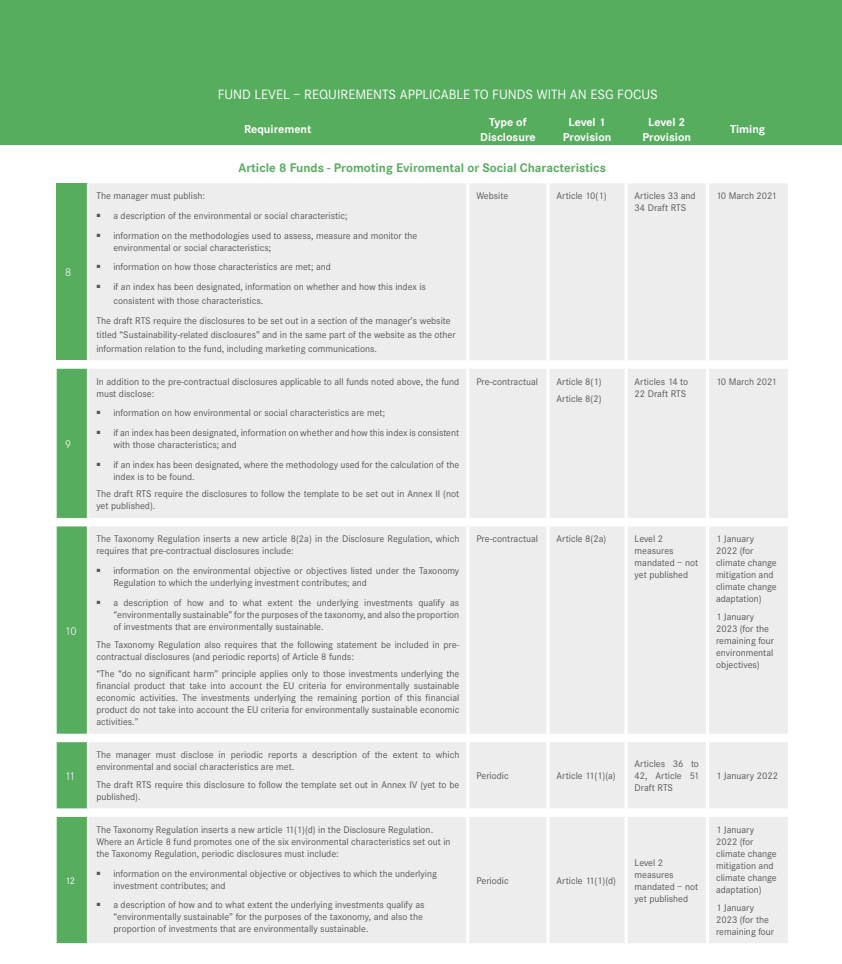
<style>
.page{position:relative;width:842px;height:964px;background:#fff}
.page>*{position:absolute;margin:0;border:0;box-sizing:border-box;transform-origin:0 0}
.t1{font:14px "Corporate S";color:#fff}
.t2{font:700 13px "Corporate S";color:#56ad5e}
.t3{font:700 12px/14.4px "Corporate S";color:#fff;text-align:center}
.t4{font:300 12px "Corporate S";color:#fff}
.t5{font:10px/12px "Corporate S";color:#575756}
.t6{font:10px "Corporate S";color:#fff}
</style>
<div class="page">
<div style="left:0;top:0;width:842px;height:145px;background:#56ad5e"></div>
<div style="left:57px;top:183px;width:31px;height:177px;background:#56ad5e"></div>
<div style="left:89px;top:183px;width:699px;height:760px;background:#ededed"></div>
<hr style="left:87px;top:183px;width:2px;height:177px;background:#fff">
<svg style="left:57px;top:368px;width:31px;height:575px;background:#5eb166"></svg>
<svg style="left:547px;top:734px;width:3px;height:8px"></svg>
<svg style="left:625px;top:734px;width:3px;height:8px"></svg>
<svg style="left:706px;top:734px;width:3px;height:8px"></svg>
<hr style="left:547px;top:742px;width:3px;height:66px;background:#fff">
<hr style="left:625px;top:742px;width:3px;height:66px;background:#fff">
<hr style="left:706px;top:742px;width:3px;height:66px;background:#fff">
<svg style="left:547px;top:808px;width:3px;height:9px"></svg>
<svg style="left:625px;top:808px;width:3px;height:9px"></svg>
<svg style="left:706px;top:808px;width:3px;height:9px"></svg>
<hr style="left:547px;top:817px;width:3px;height:126px;background:#fff">
<hr style="left:625px;top:817px;width:3px;height:126px;background:#fff">
<hr style="left:706px;top:817px;width:3px;height:126px;background:#fff">
<hr style="left:547px;top:183px;width:3px;height:177px;background:#fff">
<hr style="left:625px;top:183px;width:3px;height:177px;background:#fff">
<hr style="left:706px;top:183px;width:3px;height:177px;background:#fff">
<hr style="left:466px;top:183px;width:3px;height:177px;background:#fff">
<svg style="left:466px;top:360px;width:3px;height:9px"></svg>
<svg style="left:466px;top:734px;width:3px;height:8px"></svg>
<hr style="left:466px;top:742px;width:3px;height:66px;background:#fff">
<svg style="left:466px;top:808px;width:3px;height:9px"></svg>
<hr style="left:466px;top:817px;width:3px;height:126px;background:#fff">
<hr style="left:466px;top:369px;width:3px;height:149px;background:#fff">
<hr style="left:547px;top:369px;width:3px;height:149px;background:#fff">
<hr style="left:625px;top:369px;width:3px;height:149px;background:#fff">
<hr style="left:706px;top:369px;width:3px;height:149px;background:#fff">
<hr style="left:466px;top:526px;width:3px;height:208px;background:#fff">
<hr style="left:547px;top:526px;width:3px;height:208px;background:#fff">
<hr style="left:625px;top:526px;width:3px;height:208px;background:#fff">
<hr style="left:706px;top:526px;width:3px;height:208px;background:#fff">
<hr style="left:87px;top:369px;width:2px;height:149px;background:#fff">
<hr style="left:87px;top:526px;width:2px;height:208px;background:#fff">
<hr style="left:87px;top:742px;width:2px;height:66px;background:#fff">
<hr style="left:87px;top:817px;width:2px;height:126px;background:#fff">
<p class="t4" style="left:65px;top:266px;width:8px">8</p>
<p class="t4" style="left:65px;top:437px;width:8px">9</p>
<p class="t4" style="left:65px;top:624px;width:13px">10</p>
<p class="t4" style="left:65px;top:769px;width:12px">11</p>
<p class="t6" style="left:65px;top:875px;width:12px">12</p>
<h1 class="t1" style="left:218px;top:86px;width:442px">FUND LEVEL – REQUIREMENTS APPLICABLE TO FUNDS WITH AN ESG FOCUS</h1>
<p class="t3" style="left:244px;top:122px;width:69px">Requirement</p>
<p class="t3" style="left:480px;top:115px;width:57px">Type of<br>Disclosure</p>
<p class="t3" style="left:563px;top:115px;width:50px">Level 1<br>Provision</p>
<p class="t3" style="left:642px;top:115px;width:50px">Level 2<br>Provision</p>
<p class="t3" style="left:730px;top:122px;width:37px">Timing</p>
<h2 class="t2" style="left:239px;top:160px;width:369px">Article 8 Funds - Promoting Eviromental or Social Characteristics</h2>
<p class="t5" style="left:96px;top:190px;width:110px">The manager must publish:</p>
<p class="t5" style="left:96px;top:210px;width:253px"><sup>■</sup> a description of the environmental or social characteristic;</p>
<p class="t5" style="left:113px;top:229px;width:305px;text-indent:-17px"><sup>■</sup> information on the methodologies used to assess, measure and monitor the environmental or social characteristics;</p>
<p class="t5" style="left:96px;top:261px;width:236px"><sup>■</sup> information on how those characteristics are met; and</p>
<p class="t5" style="left:113px;top:280px;width:314px;line-height:14px;text-indent:-17px"><sup>■</sup> if an index has been designated, information on whether and how this index is consistent with those characteristics.</p>
<p class="t5" style="left:96px;top:313px;width:361px;line-height:14px">The draft RTS require the disclosures to be set out in a section of the manager’s website titled “Sustainability-related disclosures” and in the same part of the website as the other information relation to the fund, including marketing communications.</p>
<p class="t5" style="left:96px;top:376px;width:364px">In addition to the pre-contractual disclosures applicable to all funds noted above, the fund must disclose:</p>
<p class="t5" style="left:96px;top:407px;width:290px"><sup>■</sup> information on how environmental or social characteristics are met;</p>
<p class="t5" style="left:113px;top:427px;width:347px;text-indent:-17px"><sup>■</sup> if an index has been designated, information on whether and how this index is consistent with those characteristics; and</p>
<p class="t5" style="left:113px;top:459px;width:347px;text-indent:-17px"><sup>■</sup> if an index has been designated, where the methodology used for the calculation of the index is to be found.</p>
<p class="t5" style="left:96px;top:488px;width:364px">The draft RTS require the disclosures to follow the template to be set out in Annex II (not yet published).</p>
<p class="t5" style="left:96px;top:533px;width:364px">The Taxonomy Regulation inserts a new article 8(2a) in the Disclosure Regulation, which requires that pre-contractual disclosures include:</p>
<p class="t5" style="left:113px;top:565px;width:347px;text-indent:-17px"><sup>■</sup> information on the environmental objective or objectives listed under the Taxonomy<br>Regulation to which the underlying investment contributes; and</p>
<p class="t5" style="left:113px;top:597px;width:347px;text-align:justify;text-indent:-17px"><sup>■</sup> a description of how and to what extent the underlying investments qualify as “environmentally sustainable” for the purposes of the taxonomy, and also the proportion of investments that are environmentally sustainable.</p>
<p class="t5" style="left:96px;top:638px;width:364px">The Taxonomy Regulation also requires that the following statement be included in pre&shy;contractual disclosures (and periodic reports) of Article 8 funds:</p>
<p class="t5" style="left:96px;top:668px;width:364px;text-align:justify">“The “do no significant harm” principle applies only to those investments underlying the financial product that take into account the EU criteria for environmentally sustainable economic activities. The investments underlying the remaining portion of this financial product do not take into account the EU criteria for environmentally sustainable economic activities.”</p>
<p class="t5" style="left:96px;top:749px;width:364px">The manager must disclose in periodic reports a description of the extent to which environmental and social characteristics are met.</p>
<p class="t5" style="left:96px;top:779px;width:364px">The draft RTS require this disclosure to follow the template set out in Annex IV (yet to be published).</p>
<p class="t5" style="left:96px;top:824px;width:356px">The Taxonomy Regulation inserts a new article 11(1)(d) in the Disclosure Regulation.<br>Where an Article 8 fund promotes one of the six environmental characteristics set out in the Taxonomy Regulation, periodic disclosures must include:</p>
<p class="t5" style="left:113px;top:867px;width:325px;text-indent:-17px"><sup>■</sup> information on the environmental objective or objectives to which the underlying investment contributes; and</p>
<p class="t5" style="left:113px;top:899px;width:313px;text-indent:-17px"><sup>■</sup> a description of how and to what extent the underlying investments qualify as “environmentally sustainable” for the purposes of the taxonomy, and also the proportion of investments that are environmentally sustainable.</p>
<p class="t5" style="left:476px;top:190px;width:33px">Website</p>
<p class="t5" style="left:557px;top:190px;width:51px">Article 10(1)</p>
<p class="t5" style="left:635px;top:190px;width:63px">Articles 33 and<br>34 Draft RTS</p>
<p class="t5" style="left:716px;top:190px;width:62px">10 March 2021</p>
<p class="t5" style="left:476px;top:376px;width:63px">Pre-contractual</p>
<p class="t5" style="left:557px;top:373px;width:47px;line-height:17.7px">Article 8(1)<br>Article 8(2)</p>
<p class="t5" style="left:635px;top:376px;width:55px">Articles 14 to<br>22 Draft RTS</p>
<p class="t5" style="left:716px;top:376px;width:62px">10 March 2021</p>
<p class="t5" style="left:476px;top:533px;width:63px">Pre-contractual</p>
<p class="t5" style="left:557px;top:533px;width:51px">Article 8(2a)</p>
<p class="t5" style="left:635px;top:533px;width:65px">Level 2 measures mandated – not yet published</p>
<p class="t5" style="left:716px;top:533px;width:62px">1 January<br>2022 (for climate change mitigation and climate change adaptation)</p>
<p class="t5" style="left:716px;top:611px;width:60px">1 January<br>2023 (for the remaining four environmental objectives)</p>
<p class="t5" style="left:476px;top:770px;width:34px">Periodic</p>
<p class="t5" style="left:557px;top:770px;width:61px">Article 11(1)(a)</p>
<p class="t5" style="left:476px;top:874px;width:34px">Periodic</p>
<p class="t5" style="left:557px;top:874px;width:61px">Article 11(1)(d)</p>
<p class="t5" style="left:635px;top:758px;width:66px;text-align:justify">Articles 36 to 42, Article 51<br>Draft RTS</p>
<p class="t5" style="left:635px;top:856px;width:65px">Level 2 measures mandated – not yet published</p>
<p class="t5" style="left:716px;top:770px;width:63px">1 January 2022</p>
<p class="t5" style="left:716px;top:824px;width:62px">1 January<br>2022 (for climate change mitigation and climate change adaptation)</p>
<p class="t5" style="left:716px;top:901px;width:60px">1 January<br>2023 (for the remaining four</p>
</div>
